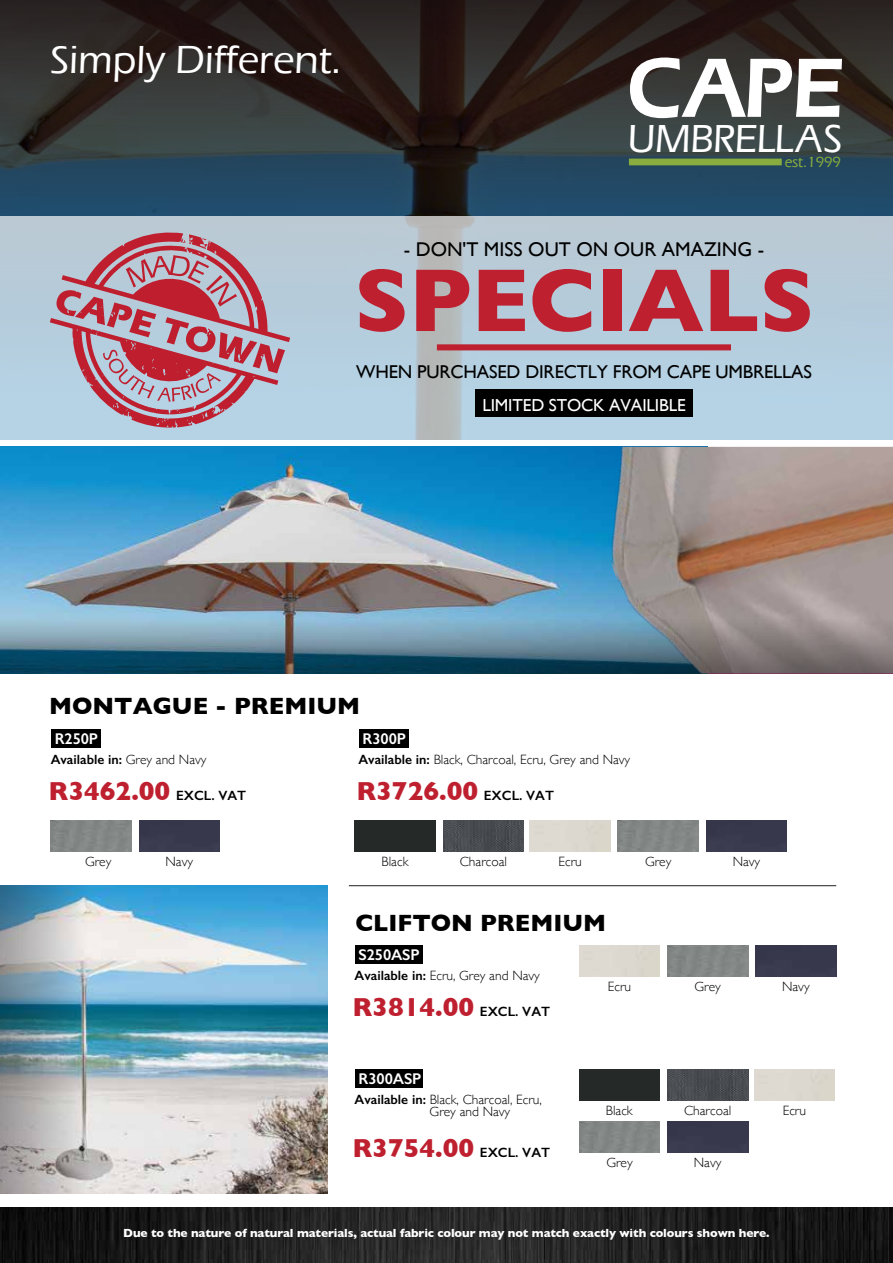
<style>
.page{position:relative;width:893px;height:1263px;background:#fff}
.page>*{position:absolute;margin:0;border:0;box-sizing:border-box;transform-origin:0 0}
.t1{font:700 90.45px "Gill Sans";letter-spacing:-.01em;color:#be202f}
.t2{font:600 87.6px "Eras IT Cby BT";color:#fff}
.t3{font:500 40.8px "Eras IT Cby BT";color:#fff}
.t4{font:500 40.2px "Eras ITC";color:#fff}
.t5{font:700 26.55px "Gill Sans";color:#be202f}
.t6{font:700 24px "Gill Sans";color:#000}
.t7{font:19.95px "Gill Sans";color:#000}
.t8{font:18.6px "Gill Sans";letter-spacing:-.01em;color:#000}
.t9{font:17.4px "Gill Sans";letter-spacing:-.01em;color:#fff}
.t10{font:600 15.6px "Gill Sans";letter-spacing:-.01em;color:#fff}
.t11{font:500 15.3px "Eras IT Cby BT";color:#88ac3e}
.t12{font:300 13.5px/12px "Gill Sans";color:#000}
.t13{font:600 13.5px "Gill Sans";color:#000}
.t14{font:700 12px "Gill Sans";letter-spacing:-.01em;color:#fff}
.s1{font-weight:300}
.s2{font-weight:600;font-size:13.5px;color:#000}
.s3{font-weight:600}
</style>
<div class="page">
<svg style="left:0;top:0;width:893px;height:216px;background:#2b3237"></svg>
<svg style="left:0;top:216px;width:893px;height:223px;background:#b6cbd9"></svg>
<img style="left:0;top:1207px;width:893px;height:56px">
<div style="left:629px;top:159px;width:153px;height:6px;background:#88ac3e"></div>
<svg style="left:50px;top:231px;width:240px;height:197px;background:#b892a1"></svg>
<div style="left:437px;top:344px;width:294px;height:6px;background:#be202f"></div>
<div style="left:475px;top:389px;width:218px;height:28px;background:#000"></div>
<div style="left:52px;top:729px;width:49px;height:18px;background:#000"></div>
<div style="left:139px;top:820px;width:81px;height:31px;background:#37384c"></div>
<div style="left:355px;top:945px;width:68px;height:19px;background:#000"></div>
<div style="left:355px;top:1069px;width:68px;height:19px;background:#000"></div>
<div style="left:359px;top:729px;width:50px;height:18px;background:#000"></div>
<div style="left:355px;top:820px;width:81px;height:31px;background:#252928"></div>
<img style="left:443px;top:820px;width:81px;height:31px">
<div style="left:706px;top:820px;width:81px;height:31px;background:#37384c"></div>
<div style="left:579px;top:1069px;width:81px;height:31px;background:#252928"></div>
<img style="left:667px;top:1069px;width:81px;height:31px">
<div style="left:667px;top:1122px;width:81px;height:30px;background:#37384c"></div>
<div style="left:756px;top:945px;width:80px;height:31px;background:#37384c"></div>
<hr style="left:349px;top:885px;width:487px;height:1px;background:#231f20">
<img style="left:0;top:447px;width:893px;height:227px">
<img style="left:0;top:885px;width:328px;height:308px">
<h3 class="t4" style="left:50px;top:38px;width:292px">Simply Different.</h3>
<h2 class="t2" style="left:627px;top:34px;width:218px">CAPE</h2>
<h3 class="t3" style="left:628px;top:113px;width:215px">UMBRELLAS</h3>
<p class="t11" style="left:785px;top:152px;width:58px">est.1999</p>
<h3 class="t7" style="left:404px;top:238px;width:362px">- DON'T MISS OUT ON OUR AMAZING -</h3>
<h1 class="t1" style="left:354px;top:229px;width:462px">SPECIALS</h1>
<h3 class="t8" style="left:356px;top:361px;width:457px">WHEN PURCHASED DIRECTLY FROM CAPE UMBRELLAS</h3>
<p class="t9" style="left:482px;top:394px;width:205px">LIMITED STOCK AVAILIBLE</p>
<h3 class="t6" style="left:49px;top:687px;width:313px">MONTAGUE - PREMIUM</h3>
<p class="t10" style="left:55px;top:729px;width:45px">R250P</p>
<p class="t13" style="left:51px;top:751px;width:157px">Available in: <span class="s1">Grey and Navy</span></p>
<h3 class="t5" style="left:49px;top:769px;width:199px">R3462.00 <span class="s2">EXCL. VAT</span></h3>
<p class="t12" style="left:85px;top:855px;width:28px">Grey</p>
<p class="t12" style="left:166px;top:855px;width:29px">Navy</p>
<p class="t10" style="left:363px;top:729px;width:45px">R300P</p>
<p class="t12" style="left:358px;top:753px;width:273px"><span class="s3">Available in:</span> Black, Charcoal, Ecru, Grey and Navy</p>
<h3 class="t5" style="left:356px;top:769px;width:199px">R3726.00 <span class="s2">EXCL. VAT</span></h3>
<p class="t12" style="left:382px;top:855px;width:28px">Black</p>
<p class="t12" style="left:460px;top:855px;width:49px">Charcoal</p>
<p class="t12" style="left:558px;top:855px;width:25px">Ecru</p>
<p class="t12" style="left:645px;top:855px;width:28px">Grey</p>
<p class="t12" style="left:733px;top:855px;width:29px">Navy</p>
<h3 class="t6" style="left:355px;top:903px;width:252px">CLIFTON PREMIUM</h3>
<p class="t10" style="left:359px;top:946px;width:63px">S250ASP</p>
<p class="t12" style="left:355px;top:969px;width:187px"><span class="s3">Available in:</span> Ecru, Grey and Navy</p>
<h3 class="t5" style="left:352px;top:986px;width:199px">R3814.00 <span class="s2">EXCL. VAT</span></h3>
<p class="t10" style="left:359px;top:1070px;width:64px">R300ASP</p>
<p class="t12" style="left:430px;top:1093px;width:114px;text-indent:-75px"><span class="s3">Available in:</span> Black, Charcoal, Ecru,<br>Grey and Navy</p>
<h3 class="t5" style="left:352px;top:1127px;width:199px">R3754.00 <span class="s2">EXCL. VAT</span></h3>
<p class="t12" style="left:608px;top:980px;width:25px">Ecru</p>
<p class="t12" style="left:694px;top:980px;width:28px">Grey</p>
<p class="t12" style="left:782px;top:980px;width:29px">Navy</p>
<p class="t12" style="left:606px;top:1104px;width:28px">Black</p>
<p class="t12" style="left:684px;top:1104px;width:49px">Charcoal</p>
<p class="t12" style="left:783px;top:1104px;width:25px">Ecru</p>
<p class="t12" style="left:606px;top:1156px;width:28px">Grey</p>
<p class="t12" style="left:694px;top:1156px;width:29px">Navy</p>
<p class="t14" style="left:123px;top:1223px;width:648px">Due to the nature of natural materials, actual fabric colour may not match exactly with colours shown here.</p>
</div>
